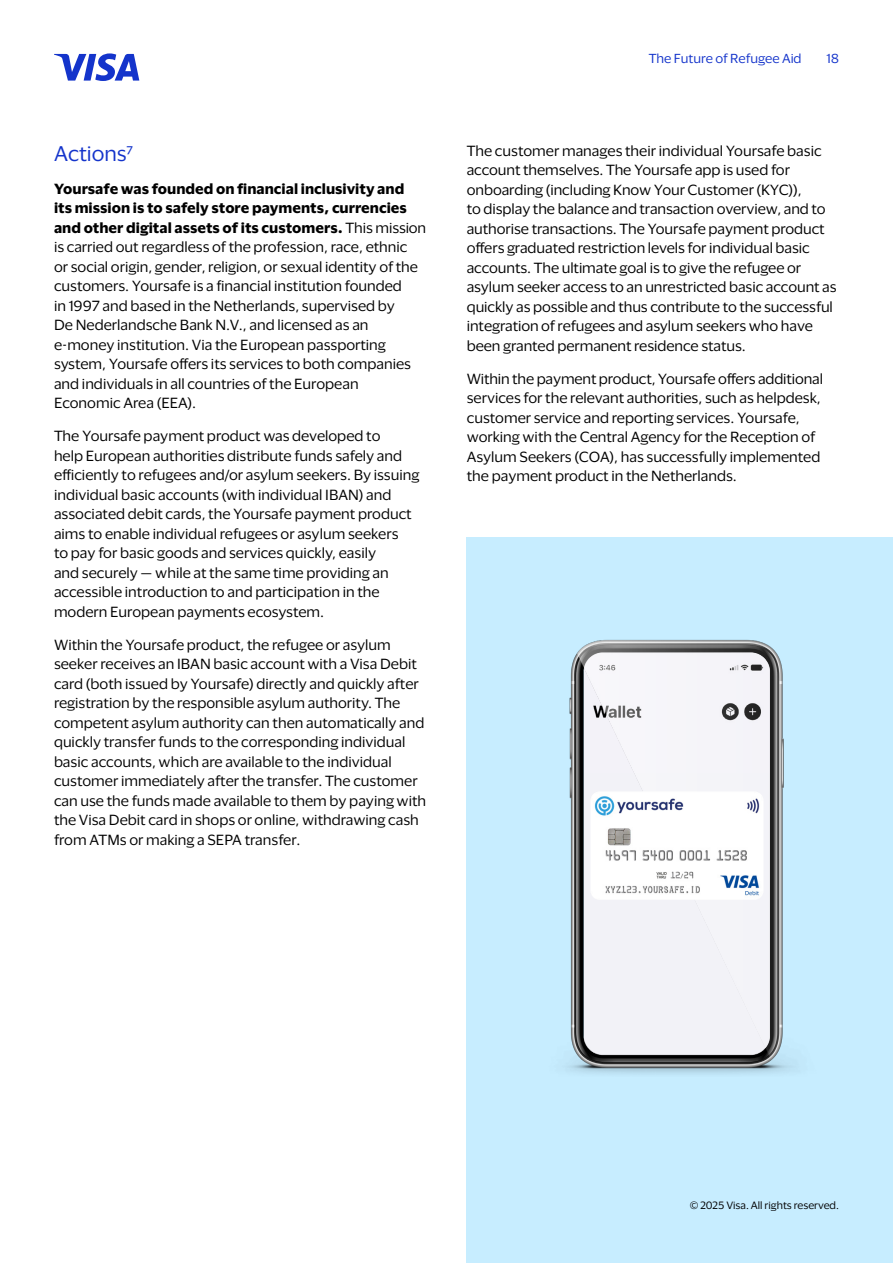
<style>
.page{position:relative;width:893px;height:1263px;background:#fff}
.page>*{position:absolute;margin:0;border:0;box-sizing:border-box;transform-origin:0 0}
.h2-4{font:19.5px "Visa Dialect";color:#1434cb}
.t1{font:13.5px/19.5px "Visa Dialect";color:#000}
.t2{font:12px "Visa Dialect";color:#1434cb}
.t3{font:9.75px "Visa Dialect";color:#000}
.s1{font-weight:700}
</style>
<div class="page">
<div style="left:467px;top:537px;width:426px;height:726px;background:#c7edff"></div>
<img style="left:566px;top:639px;width:230px;height:435px">
<img style="left:590px;top:791px;width:173px;height:109px">
<svg style="left:54px;top:53px;width:85px;height:28px"></svg>
<h2 class="h2-4" style="left:54px;top:139px;width:80px">Actions7</h2>
<p class="t1" style="left:54px;top:178px;width:374px"><span class="s1">Yoursafe was founded on financial inclusivity and<br>its mission is to safely store payments, currencies and other digital assets of its customers.</span> This mission is carried out regardless of the profession, race, ethnic<br>or social origin, gender, religion, or sexual identity of the customers. Yoursafe is a financial institution founded<br>in 1997 and based in the Netherlands, supervised by<br>De Nederlandsche Bank N.V., and licensed as an e-money institution. Via the European passporting system, Yoursafe offers its services to both companies and individuals in all countries of the European Economic Area (EEA).</p>
<p class="t1" style="left:54px;top:425px;width:367px">The Yoursafe payment product was developed to<br>help European authorities distribute funds safely and efficiently to refugees and/or asylum seekers. By issuing individual basic accounts (with individual IBAN) and associated debit cards, the Yoursafe payment product aims to enable individual refugees or asylum seekers<br>to pay for basic goods and services quickly, easily<br>and securely — while at the same time providing an accessible introduction to and participation in the modern European payments ecosystem.</p>
<p class="t1" style="left:54px;top:634px;width:374px">Within the Yoursafe product, the refugee or asylum seeker receives an IBAN basic account with a Visa Debit card (both issued by Yoursafe) directly and quickly after registration by the responsible asylum authority. The competent asylum authority can then automatically and quickly transfer funds to the corresponding individual basic accounts, which are available to the individual customer immediately after the transfer. The customer can use the funds made available to them by paying with the Visa Debit card in shops or online, withdrawing cash from ATMs or making a SEPA transfer.</p>
<p class="t2" style="left:649px;top:50px;width:154px">The Future of Refugee Aid</p>
<p class="t2" style="left:826px;top:50px;width:14px">18</p>
<p class="t1" style="left:467px;top:140px;width:371px">The customer manages their individual Yoursafe basic account themselves. The Yoursafe app is used for onboarding (including Know Your Customer (KYC)),<br>to display the balance and transaction overview, and to authorise transactions. The Yoursafe payment product offers graduated restriction levels for individual basic accounts. The ultimate goal is to give the refugee or asylum seeker access to an unrestricted basic account as quickly as possible and thus contribute to the successful integration of refugees and asylum seekers who have been granted permanent residence status.</p>
<p class="t1" style="left:467px;top:368px;width:358px">Within the payment product, Yoursafe offers additional services for the relevant authorities, such as helpdesk, customer service and reporting services. Yoursafe, working with the Central Agency for the Reception of Asylum Seekers (COA), has successfully implemented the payment product in the Netherlands.</p>
<p class="t3" style="left:690px;top:1198px;width:151px">© 2025 Visa. All rights reserved.</p>
</div>
